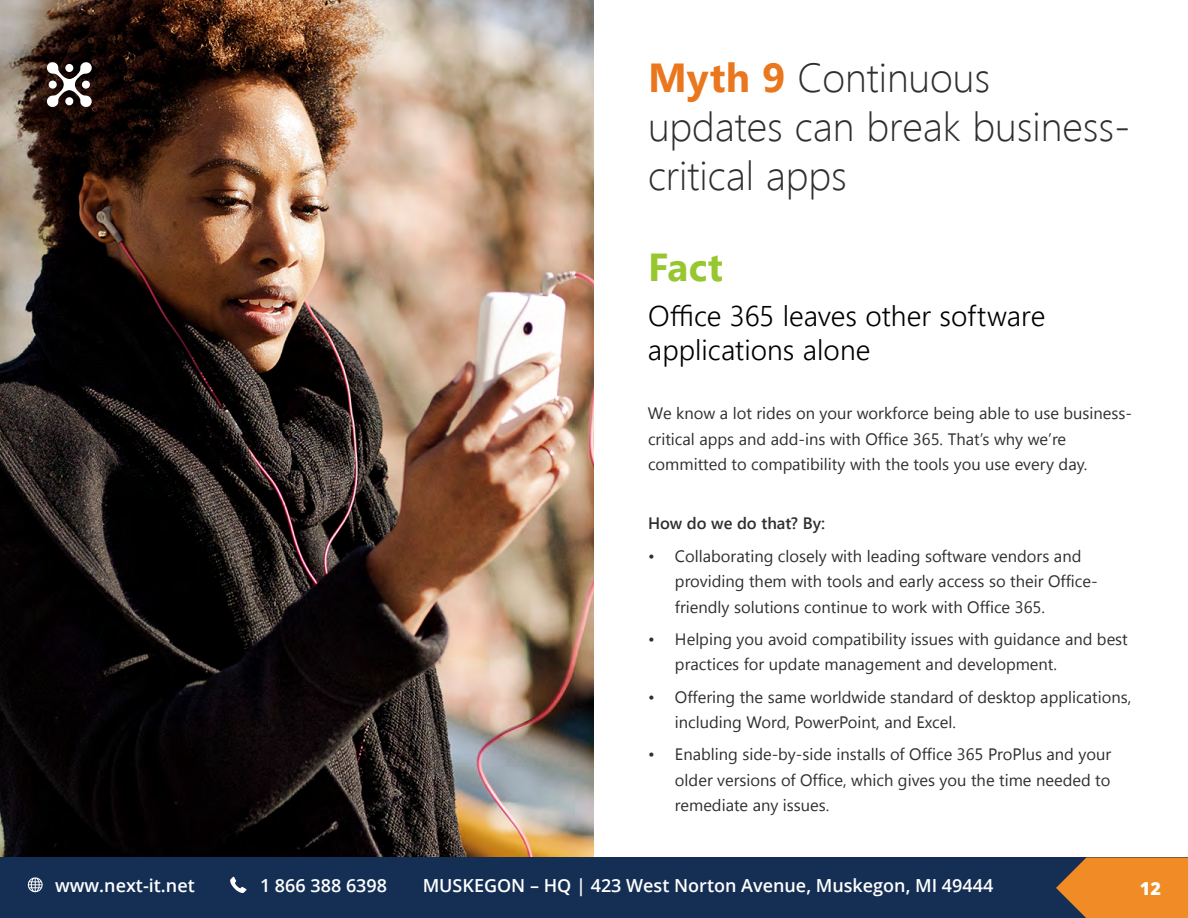
<style>
.page{position:relative;width:1188px;height:918px;background:#fff}
.page>*{position:absolute;margin:0;border:0;box-sizing:border-box;transform-origin:0 0}
.t1{font:300 40.5px/48.6px "Segoe UI";color:#2f2f2f}
.t2{font:700 39px "Segoe UI";color:#96c72e}
.t3{font:300 28.5px/34.2px "Segoe UI";color:#000}
.t4{font:600 18px "Open Sans";color:#fff}
.t5{font:800 18px "Open Sans";color:#fff}
.t6{font:16.5px/25.5px "Segoe UI";color:#2f2f2f}
.t7{font:600 16.5px "Segoe UI";color:#2f2f2f}
.s1{font-weight:700;color:#ea761d}
</style>
<div class="page">
<img style="left:0;top:0;width:594px;height:858px">
<div style="left:0;top:858px;width:1188px;height:60px;background:#152f54"></div>
<svg style="left:1056px;top:858px;width:132px;height:60px;background:#d7802b"></svg>
<svg style="left:28px;top:877px;width:15px;height:15px"></svg>
<svg style="left:230px;top:877px;width:16px;height:16px"></svg>
<svg style="left:45px;top:61px;width:48px;height:47px"></svg>
<h1 class="t1" style="left:648px;top:52px;width:484px"><span class="s1">Myth 9</span> Continuous updates can break business&shy;critical apps</h1>
<h2 class="t2" style="left:648px;top:239px;width:77px">Fact</h2>
<h3 class="t3" style="left:648px;top:297px;width:399px">Office 365 leaves other software applications alone</h3>
<p class="t6" style="left:648px;top:400px;width:486px">We know a lot rides on your workforce being able to use business&shy;critical apps and add-ins with Office 365. That’s why we’re committed to compatibility with the tools you use every day.</p>
<p class="t7" style="left:648px;top:511px;width:179px">How do we do that? By:</p>
<p class="t6" style="left:675px;top:542px;width:424px;text-indent:-27px">• Collaborating closely with leading software vendors and providing them with tools and early access so their Office&shy;friendly solutions continue to work with Office 365.</p>
<p class="t6" style="left:675px;top:626px;width:454px;text-indent:-27px">• Helping you avoid compatibility issues with guidance and best practices for update management and development.</p>
<p class="t6" style="left:675px;top:683px;width:458px;text-indent:-27px">• Offering the same worldwide standard of desktop applications, including Word, PowerPoint, and Excel.</p>
<p class="t6" style="left:675px;top:741px;width:438px;text-align:justify;text-indent:-27px">• Enabling side-by-side installs of Office 365 ProPlus and your older versions of Office, which gives you the time needed to remediate any issues.</p>
<p class="t4" style="left:55px;top:873px;width:141px">www.next-it.net</p>
<p class="t4" style="left:260px;top:873px;width:129px">1 866 388 6398</p>
<p class="t4" style="left:423px;top:873px;width:572px">MUSKEGON – HQ | 423 West Norton Avenue, Muskegon, MI 49444</p>
<p class="t5" style="left:1140px;top:875px;width:23px">12</p>
</div>
